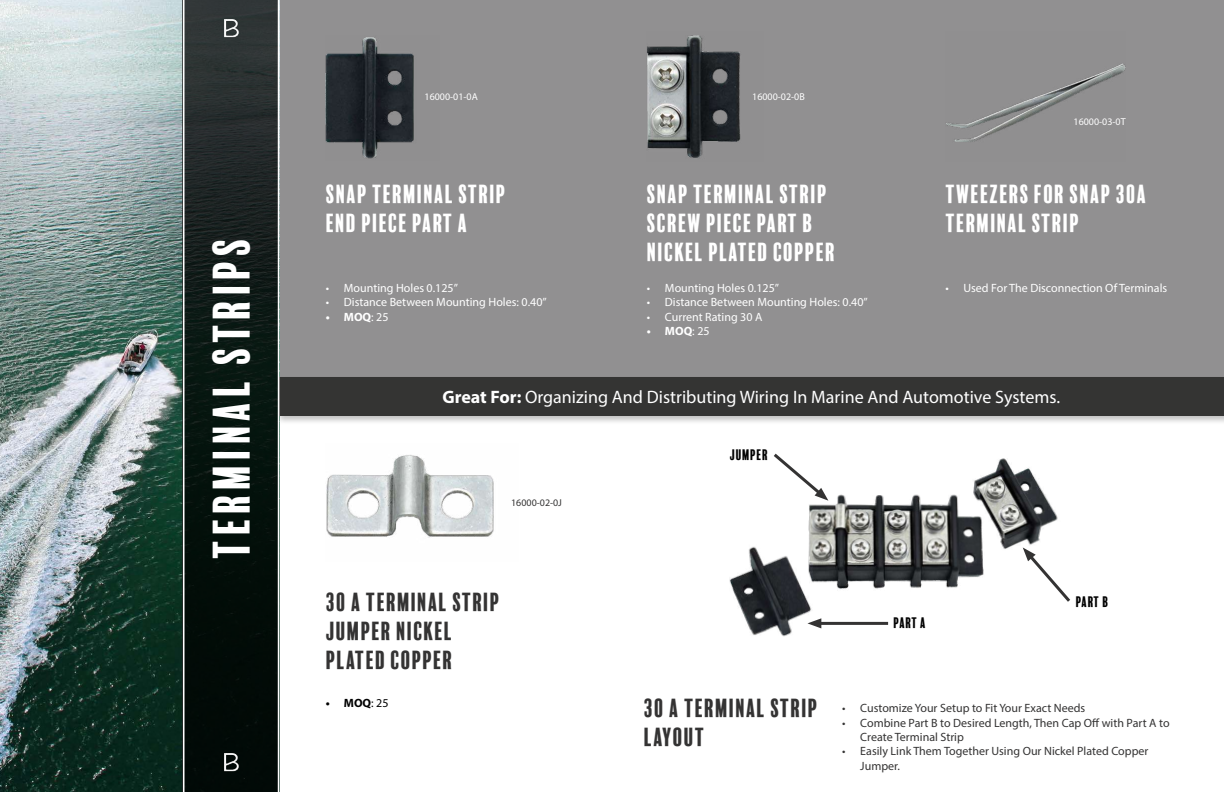
<style>
.page{position:relative;width:1224px;height:792px;background:#fff}
.page>*{position:absolute;margin:0;border:0;box-sizing:border-box;transform-origin:0 0}
.t1{font:48px "Balboa Plus Fill";letter-spacing:.05em;color:#fff}
.t2{font:24px/28.8px "Balboa Plus Fill";color:#fff}
.t3{font:24px/28.8px "Balboa Plus Fill";color:#343333}
.t4{font:18px "Myriad Pro";color:#fff}
.t5{font:14px "Balboa Plus Fill";color:#000}
.t6{font:12px/14.4px "Myriad Pro";color:#343333}
.t7{font:12px "Myriad Pro";color:#fff}
.t8{font:700 12px "Myriad Pro";color:#fff}
.t9{font:700 12px "Myriad Pro";color:#000}
.t10{font:10px "Myriad Pro";color:#fff}
.t11{font:10px "Myriad Pro";color:#343333}
.s1{font-weight:400}
.s2{font-weight:700}
</style>
<div class="page">
<div style="left:279px;top:0;width:945px;height:396px;background:#919091"></div>
<img style="left:0;top:0;width:183px;height:792px">
<svg style="left:185px;top:0;width:93px;height:792px;background:#111b18"></svg>
<div style="left:275px;top:375px;width:949px;height:50px;background:#000;opacity:.25"></div>
<div style="left:279px;top:377px;width:945px;height:38px;background:#343433"></div>
<img style="left:326px;top:37px;width:88px;height:122px">
<img style="left:326px;top:455px;width:168px;height:83px">
<svg style="left:184px;top:0;width:1px;height:792px"></svg>
<svg style="left:278px;top:375px;width:1px;height:50px"></svg>
<img style="left:224px;top:20px;width:14px;height:19px">
<img style="left:224px;top:753px;width:14px;height:19px">
<img style="left:647px;top:35px;width:94px;height:123px">
<img style="left:946px;top:63px;width:180px;height:79px">
<img style="left:729px;top:458px;width:329px;height:179px">
<hr style="left:816px;top:622px;width:72px;height:3px;background:#343333">
<svg style="left:807px;top:618px;width:14px;height:10px"></svg>
<svg style="left:770px;top:453px;width:58px;height:48px"></svg>
<svg style="left:1023px;top:547px;width:47px;height:58px"></svg>
<h1 class="t1" style="left:205px;top:559px;width:324px;rotate:-90deg">TERMINAL STRIPS</h1>
<p class="t10" style="left:425px;top:91px;width:55px">16000-01-0A</p>
<p class="t10" style="left:752px;top:91px;width:54px">16000-02-0B</p>
<p class="t10" style="left:1074px;top:116px;width:54px">16000-03-0T</p>
<h2 class="t2" style="left:326px;top:180px;width:182px">SNAP TERMINAL STRIP<br>END PIECE PART A</h2>
<p class="t7" style="left:326px;top:281px;width:134px">• Mounting Holes 0.125”</p>
<p class="t7" style="left:326px;top:295px;width:222px">• Distance Between Mounting Holes: 0.40”</p>
<p class="t8" style="left:326px;top:309px;width:64px">• MOQ<span class="s1">: 25</span></p>
<h2 class="t2" style="left:647px;top:180px;width:191px">SNAP TERMINAL STRIP<br>SCREW PIECE PART B<br>NICKEL PLATED COPPER</h2>
<h2 class="t2" style="left:946px;top:180px;width:203px">TWEEZERS FOR SNAP 30A<br>TERMINAL STRIP</h2>
<p class="t7" style="left:647px;top:281px;width:134px">• Mounting Holes 0.125”</p>
<p class="t7" style="left:647px;top:295px;width:222px">• Distance Between Mounting Holes: 0.40”</p>
<p class="t7" style="left:647px;top:309px;width:117px">• Current Rating 30 A</p>
<p class="t8" style="left:647px;top:323px;width:64px">• MOQ<span class="s1">: 25</span></p>
<p class="t7" style="left:946px;top:281px;width:223px">• Used For The Disconnection Of Terminals</p>
<h3 class="t4" style="left:442px;top:386px;width:619px"><span class="s2">Great For:</span> Organizing And Distributing Wiring In Marine And Automotive Systems.</h3>
<p class="t11" style="left:511px;top:496px;width:52px">16000-02-0J</p>
<h2 class="t3" style="left:326px;top:588px;width:176px">30 A TERMINAL STRIP<br>JUMPER NICKEL<br>PLATED COPPER</h2>
<p class="t9" style="left:326px;top:695px;width:64px">• MOQ<span class="s1">: 25</span></p>
<p class="t5" style="left:730px;top:447px;width:40px">JUMPER</p>
<p class="t5" style="left:894px;top:615px;width:34px">PART A</p>
<p class="t5" style="left:1076px;top:594px;width:35px">PART B</p>
<h2 class="t3" style="left:644px;top:694px;width:176px">30 A TERMINAL STRIP<br>LAYOUT</h2>
<p class="t6" style="left:842px;top:701px;width:245px">• Customize Your Setup to Fit Your Exact Needs</p>
<p class="t6" style="left:860px;top:715px;width:311px;text-indent:-18px">• Combine Part B to Desired Length, Then Cap Off with Part A to<br>Create Terminal Strip</p>
<p class="t6" style="left:860px;top:744px;width:290px;text-indent:-18px">• Easily Link Them Together Using Our Nickel Plated Copper<br>Jumper.</p>
</div>
